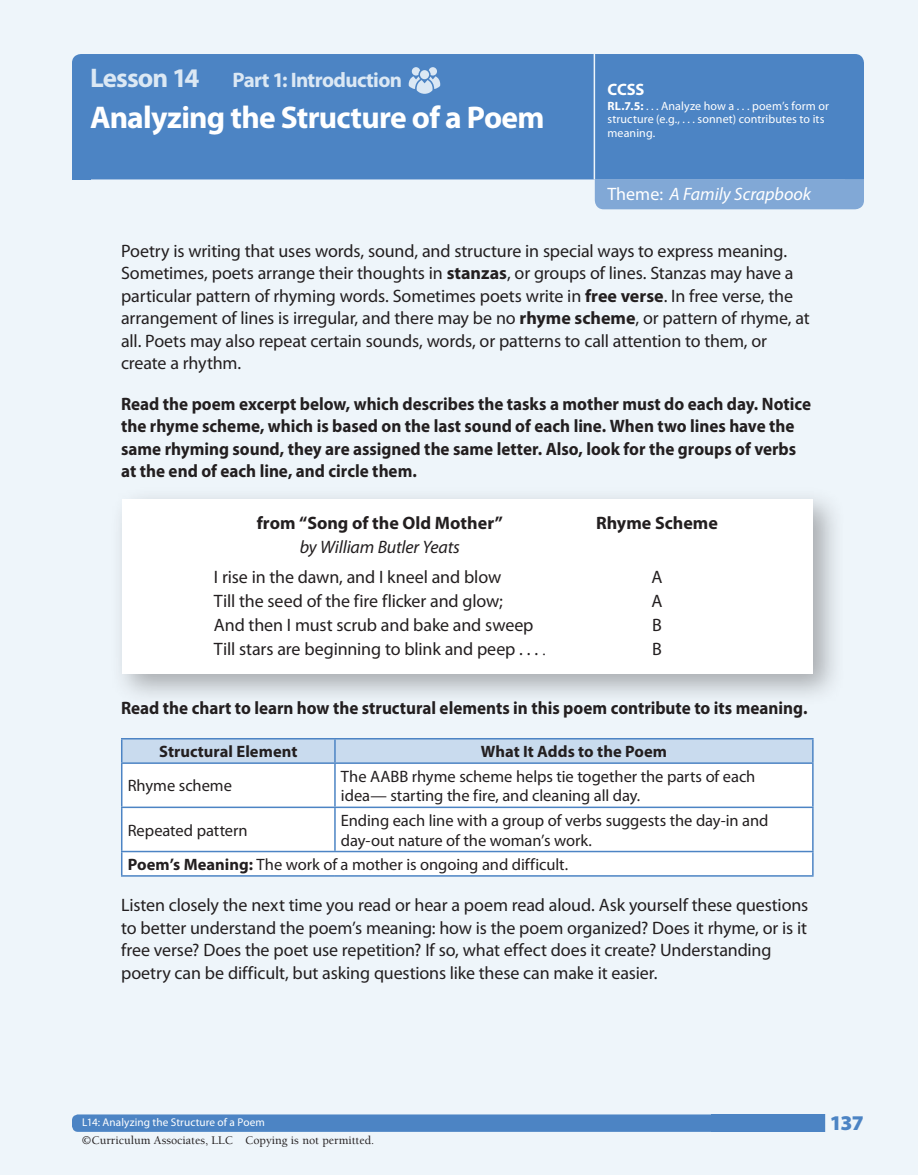
<style>
.page{position:relative;width:918px;height:1175px;background:#fff}
.page>*{position:absolute;margin:0;border:0;box-sizing:border-box;transform-origin:0 0}
.t1{font:700 31.5px "Myriad Pro";letter-spacing:-.025em;color:#fff}
.t2{font:700 27px "Myriad Pro";letter-spacing:-.035em;color:#dbe8f4}
.t3{font:700 21px "Myriad Pro";letter-spacing:-.03em;color:#dbe8f4}
.t4{font:900 21px "Myriad Pro";color:#4c84c4}
.t5{font:18px/22.5px "Myriad Pro";letter-spacing:-.01em;color:#231f20}
.t6{font:700 18px/22.5px "Myriad Pro";color:#231f20;scale:.95 1}
.t7{font:700 18px "Myriad Pro";color:#231f20}
.t8{font:italic 18px "Myriad Pro";color:#fff}
.t9{font:italic 18px "Myriad Pro";letter-spacing:-.01em;color:#231f20}
.t10{font:16.5px/19.8px "Myriad Pro";letter-spacing:-.005em;color:#231f20}
.t11{font:700 16.5px "Myriad Pro";letter-spacing:.005em;color:#231f20}
.t12{font:700 16.5px "Myriad Pro";color:#fff}
.t13{font:12px/13.5px "Myriad Pro";letter-spacing:.01em;color:#fff}
.t14{font:500 12px "Berkeley Std";color:#231f20}
.t15{font:11.25px "Myriad Pro";letter-spacing:.01em;color:#fff}
.s1{font-weight:700}
.s2{font-style:normal}
.s3{font-family:"Berkeley Std";font-weight:500}
</style>
<div class="page">
<div style="left:0;top:0;width:918px;height:1174px;background:#eef5fa"></div>
<div style="left:72px;top:1114px;width:730px;height:17px;background:#4c84c4;border-radius:6px"></div>
<div style="left:712px;top:1114px;width:147px;height:17px;background:#4c84c4"></div>
<div style="left:825px;top:1111px;width:39px;height:21px;background:#eef5fa"></div>
<div style="left:72px;top:54px;width:792px;height:125px;background:#4c84c4;border-radius:9px"></div>
<div style="left:845px;top:164px;width:19px;height:15px;background:#4c84c4"></div>
<div style="left:72px;top:164px;width:19px;height:15px;background:#4c84c4"></div>
<svg style="left:409px;top:67px;width:31px;height:27px"></svg>
<div style="left:595px;top:179px;width:269px;height:30px;background:#81a8d6"></div>
<hr style="left:594px;top:54px;width:1px;height:125px;background:#eef5fa">
<div style="left:110px;top:486px;width:736px;height:220px;background:#231f20;opacity:.35"></div>
<div style="left:122px;top:499px;width:691px;height:174px;background:#fff"></div>
<div style="left:122px;top:764px;width:690px;height:111px;background:#fff"></div>
<div style="left:121px;top:739px;width:691px;height:23px;background:#c9dbee"></div>
<hr style="left:121px;top:738px;width:214px;height:1px;background:#4c84c4">
<hr style="left:335px;top:738px;width:479px;height:1px;background:#4c84c4">
<hr style="left:334px;top:739px;width:2px;height:23px;background:#4c84c4">
<hr style="left:812px;top:739px;width:2px;height:23px;background:#4c84c4">
<hr style="left:121px;top:764px;width:1px;height:42px;background:#4c84c4">
<hr style="left:121px;top:808px;width:1px;height:42px;background:#4c84c4">
<svg style="left:121px;top:852px;width:1px;height:23px"></svg>
<hr style="left:121px;top:762px;width:214px;height:2px;background:#4c84c4">
<hr style="left:335px;top:762px;width:479px;height:2px;background:#4c84c4">
<hr style="left:334px;top:764px;width:2px;height:42px;background:#4c84c4">
<hr style="left:812px;top:764px;width:2px;height:42px;background:#4c84c4">
<hr style="left:334px;top:808px;width:2px;height:42px;background:#4c84c4">
<hr style="left:812px;top:808px;width:2px;height:42px;background:#4c84c4">
<hr style="left:812px;top:852px;width:2px;height:23px;background:#4c84c4">
<hr style="left:121px;top:806px;width:214px;height:2px;background:#4c84c4">
<hr style="left:335px;top:806px;width:479px;height:2px;background:#4c84c4">
<hr style="left:121px;top:850px;width:214px;height:2px;background:#4c84c4">
<hr style="left:335px;top:850px;width:479px;height:2px;background:#4c84c4">
<hr style="left:121px;top:875px;width:214px;height:1px;background:#4c84c4">
<hr style="left:335px;top:875px;width:479px;height:1px;background:#4c84c4">
<h2 class="t2" style="left:90px;top:63px;width:111px">Lesson 14</h2>
<p class="t3" style="left:232px;top:68px;width:171px">Part 1: Introduction</p>
<h1 class="t1" style="left:90px;top:100px;width:456px">Analyzing the Structure of a Poem</h1>
<p class="t12" style="left:608px;top:80px;width:38px">CCSS</p>
<p class="t13" style="left:607px;top:99px;width:223px"><span class="s1">RL.7.5:</span> . . . Analyze how a . . . poem’s form or structure (e.g., . . . sonnet) contributes to its meaning.</p>
<p class="t8" style="left:608px;top:185px;width:205px"><span class="s2">Theme:</span> A Family Scrapbook</p>
<p class="t5" style="left:121px;top:240px;width:690px">Poetry is writing that uses words, sound, and structure in special ways to express meaning.<br>Sometimes, poets arrange their thoughts in <span class="s1">stanzas</span>, or groups of lines. Stanzas may have a particular pattern of rhyming words. Sometimes poets write in <span class="s1">free verse</span>. In free verse, the arrangement of lines is irregular, and there may be no <span class="s1">rhyme scheme</span>, or pattern of rhyme, at all. Poets may also repeat certain sounds, words, or patterns to call attention to them, or create a rhythm.</p>
<p class="t6" style="left:121px;top:392px;width:728px">Read the poem excerpt below, which describes the tasks a mother must do each day. Notice the rhyme scheme, which is based on the last sound of each line. When two lines have the same rhyming sound, they are assigned the same letter. Also, look for the groups of verbs at the end of each line, and circle them.</p>
<p class="t7" style="left:257px;top:512px;width:248px">from “Song of the Old Mother”</p>
<p class="t9" style="left:300px;top:537px;width:162px">by William Butler Yeats</p>
<p class="t7" style="left:596px;top:512px;width:123px">Rhyme Scheme</p>
<p class="t5" style="left:214px;top:565px;width:334px;line-height:24px">I rise in the dawn, and I kneel and blow<br>Till the seed of the fire flicker and glow;<br>And then I must scrub and bake and sweep Till stars are beginning to blink and peep . . . <span class="s3">.</span></p>
<p class="t5" style="left:651px;top:565px;width:13px;line-height:24px;text-align:justify">A A B B</p>
<p class="t6" style="left:121px;top:697px;width:724px">Read the chart to learn how the structural elements in this poem contribute to its meaning.</p>
<p class="t11" style="left:159px;top:742px;width:140px">Structural Element</p>
<p class="t11" style="left:481px;top:742px;width:188px">What It Adds to the Poem</p>
<p class="t10" style="left:128px;top:776px;width:106px">Rhyme scheme</p>
<p class="t10" style="left:341px;top:766px;width:416px">The AABB rhyme scheme helps tie together the parts of each idea— starting the fire, and cleaning all day.</p>
<p class="t10" style="left:128px;top:820px;width:121px">Repeated pattern</p>
<p class="t10" style="left:341px;top:810px;width:429px">Ending each line with a group of verbs suggests the day-in and day-out nature of the woman’s work.</p>
<p class="t10" style="left:128px;top:854px;width:442px"><span class="s1">Poem’s Meaning:</span> The work of a mother is ongoing and difficult.</p>
<p class="t5" style="left:121px;top:894px;width:689px">Listen closely the next time you read or hear a poem read aloud. Ask yourself these questions to better understand the poem’s meaning: how is the poem organized? Does it rhyme, or is it free verse? Does the poet use repetition? If so, what effect does it create? Understanding poetry can be difficult, but asking questions like these can make it easier.</p>
<p class="t15" style="left:82px;top:1116px;width:184px">L14: Analyzing the Structure of a Poem</p>
<p class="t4" style="left:830px;top:1110px;width:36px">137</p>
<p class="t14" style="left:82px;top:1133px;width:294px">©Curriculum Associates, LLC Copying is not permitted.</p>
</div>
